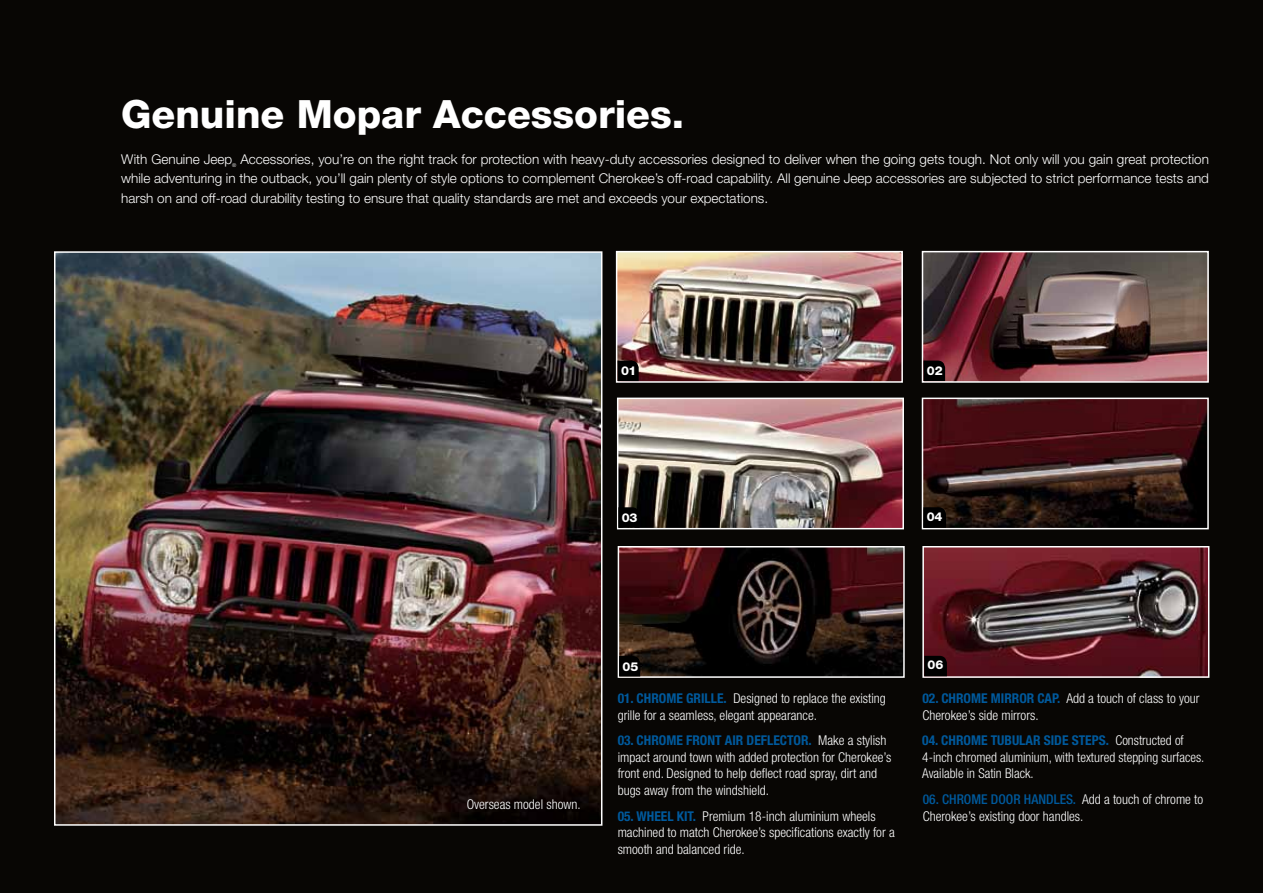
<style>
.page{position:relative;width:1263px;height:893px;background:#080604}
.page>*{position:absolute;margin:0;border:0;box-sizing:border-box;transform-origin:0 0}
.t1{font:800 39px "Helvetica Neue LT Std";color:#fff}
.t2{font:300 condensed 13.5px/16.5px "Helvetica Neue LT Std";color:#fff}
.t3{font:300 13.5px/19.5px "Helvetica Neue LT Std";color:#fff;text-align:justify}
.t4{font:500 condensed 13.5px "Helvetica Neue LT Std";color:#00599c}
.t5{font:700 condensed 13.5px "Helvetica Neue LT Std";color:#00599c}
.t6{font:800 12.15px "Helvetica Neue LT Std";color:#fff}
.t7{font:300 5.25px "Helvetica Neue LT Std";color:#fff}
.s1{font-weight:700;color:#00599c}
.s2{font-weight:500;color:#00599c}
</style>
<div class="page">
<img style="left:57px;top:254px;width:542px;height:569px">
<div style="left:54px;top:251px;width:548px;height:575px;border:2px solid #fff"></div>
<img style="left:619px;top:254px;width:281px;height:126px">
<div style="left:616px;top:251px;width:287px;height:132px;border:2px solid #fff"></div>
<svg style="left:617px;top:361px;width:22px;height:20px"></svg>
<img style="left:620px;top:401px;width:281px;height:125px">
<div style="left:617px;top:398px;width:287px;height:131px;border:2px solid #fff"></div>
<svg style="left:618px;top:507px;width:21px;height:21px"></svg>
<img style="left:621px;top:549px;width:281px;height:126px">
<div style="left:618px;top:546px;width:287px;height:132px;border:2px solid #fff"></div>
<svg style="left:619px;top:656px;width:21px;height:20px"></svg>
<img style="left:925px;top:549px;width:281px;height:126px">
<div style="left:922px;top:546px;width:287px;height:132px;border:2px solid #fff"></div>
<svg style="left:924px;top:656px;width:23px;height:20px"></svg>
<img style="left:925px;top:254px;width:281px;height:126px">
<div style="left:922px;top:251px;width:287px;height:132px;border:2px solid #fff"></div>
<svg style="left:923px;top:361px;width:22px;height:20px"></svg>
<img style="left:925px;top:401px;width:281px;height:125px">
<div style="left:922px;top:398px;width:287px;height:131px;border:2px solid #fff"></div>
<svg style="left:923px;top:507px;width:23px;height:21px"></svg>
<h1 class="t1" style="left:121px;top:91px;width:564px">Genuine Mopar Accessories.</h1>
<p class="t3" style="left:121px;top:149px;width:113px">With Genuine Jeep</p>
<p class="t7" style="left:232px;top:162px;width:6px">®</p>
<p class="t3" style="left:121px;top:149px;width:1089px;text-indent:119px">Accessories, you’re on the right track for protection with heavy-duty accessories designed to deliver when the going gets tough. Not only will you gain great protection while adventuring in the outback, you’ll gain plenty of style options to complement Cherokee’s off-road capability. All genuine Jeep accessories are subjected to strict performance tests and harsh on and off-road durability testing to ensure that quality standards are met and exceeds your expectations.</p>
<p class="t6" style="left:621px;top:364px;width:17px">01</p>
<p class="t6" style="left:622px;top:510px;width:17px">03</p>
<p class="t6" style="left:927px;top:364px;width:17px">02</p>
<p class="t6" style="left:927px;top:509px;width:17px">04</p>
<p class="t2" style="left:467px;top:796px;width:115px">Overseas model shown.</p>
<p class="t6" style="left:622px;top:659px;width:17px">05</p>
<p class="t6" style="left:928px;top:657px;width:17px">06</p>
<p class="t2" style="left:618px;top:690px;width:270px;text-indent:68px"><span class="s1">GRILLE.</span> Designed to replace the existing grille for a seamless, elegant appearance.</p>
<p class="t2" style="left:618px;top:732px;width:275px"><span class="s1">03. CHROME FRONT AIR DEFLECTOR.</span> Make a stylish impact around town with added protection for Cherokee’s front end. Designed to help deflect road spray, dirt and bugs away from the windshield.</p>
<p class="t2" style="left:618px;top:807px;width:279px"><span class="s1">05. WHEEL KIT.</span> Premium 18-inch aluminium wheels machined to match Cherokee’s specifications exactly for a smooth and balanced ride.</p>
<p class="t5" style="left:618px;top:690px;width:43px">01. CHROME</p>
<p class="t2" style="left:922px;top:690px;width:279px"><span class="s1">02. CHROME MIRROR CAP.</span> Add a touch of class to your<br>Cherokee’s side mirrors.</p>
<p class="t2" style="left:922px;top:732px;width:283px"><span class="s1">04. CHROME TUBULAR SIDE STEPS.</span> Constructed of<br>4-inch chromed aluminium, with textured stepping surfaces.<br>Available in Satin Black.</p>
<p class="t4" style="left:923px;top:791px;width:84px">06. CHROME DOOR</p>
<p class="t2" style="left:923px;top:791px;width:282px;text-indent:101px"><span class="s2">HANDLES.</span> Add a touch of chrome to<br>Cherokee’s existing door handles.</p>
</div>
